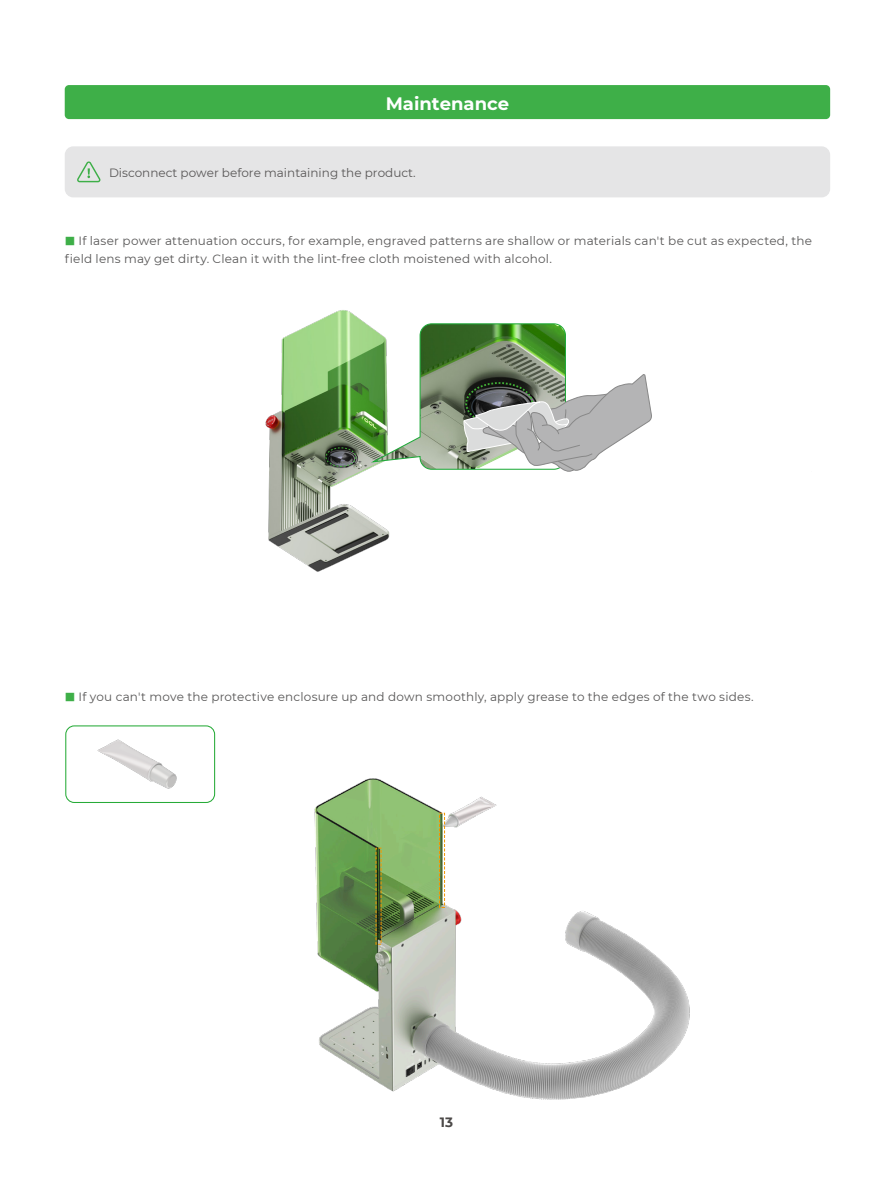
<style>
.page{position:relative;width:893px;height:1191px;background:#fff}
.page>*{position:absolute;margin:0;border:0;box-sizing:border-box;transform-origin:0 0}
.t1{font:700 18px "Montserrat";color:#fff}
.t2{font:700 13.5px "Montserrat";color:#4c4948}
.t3{font:12px/18px "Montserrat";letter-spacing:.015em;color:#585757}
.t4{font:12px "Montserrat";color:#595757}
.s1{font-family:"Source Han Sans CN";font-size:10.5px;color:#3eaf48}
</style>
<div class="page">
<img style="left:209px;top:727px;width:481px;height:373px">
<div style="left:65px;top:146px;width:765px;height:51px;background:#e5e5e6;border-radius:9px"></div>
<svg style="left:77px;top:161px;width:24px;height:21px"></svg>
<div style="left:65px;top:85px;width:765px;height:34px;background:#3eaf48;border-radius:4px"></div>
<img style="left:265px;top:310px;width:125px;height:262px">
<div style="left:326px;top:447px;width:30px;height:20px;border:1px dashed #40ae36;border-radius:50%"></div>
<img style="left:97px;top:739px;width:80px;height:50px">
<div style="left:65px;top:725px;width:150px;height:78px;border:1px solid #27ab38;border-radius:9px"></div>
<svg style="left:368px;top:323px;width:284px;height:149px"></svg>
<div style="left:439px;top:813px;width:6px;height:94px;border:1px dashed #f29600"></div>
<h1 class="t1" style="left:386px;top:90px;width:125px">Maintenance</h1>
<p class="t4" style="left:109px;top:164px;width:308px">Disconnect power before maintaining the product.</p>
<p class="t3" style="left:65px;top:231px;width:749px"><span class="s1">■</span> If laser power attenuation occurs, for example, engraved patterns are shallow or materials can't be cut as expected, the field lens may get dirty. Clean it with the lint-free cloth moistened with alcohol.</p>
<p class="t3" style="left:65px;top:687px;width:690px"><span class="s1">■</span> If you can't move the protective enclosure up and down smoothly, apply grease to the edges of the two sides.</p>
<p class="t2" style="left:440px;top:1112px;width:15px">13</p>
</div>
